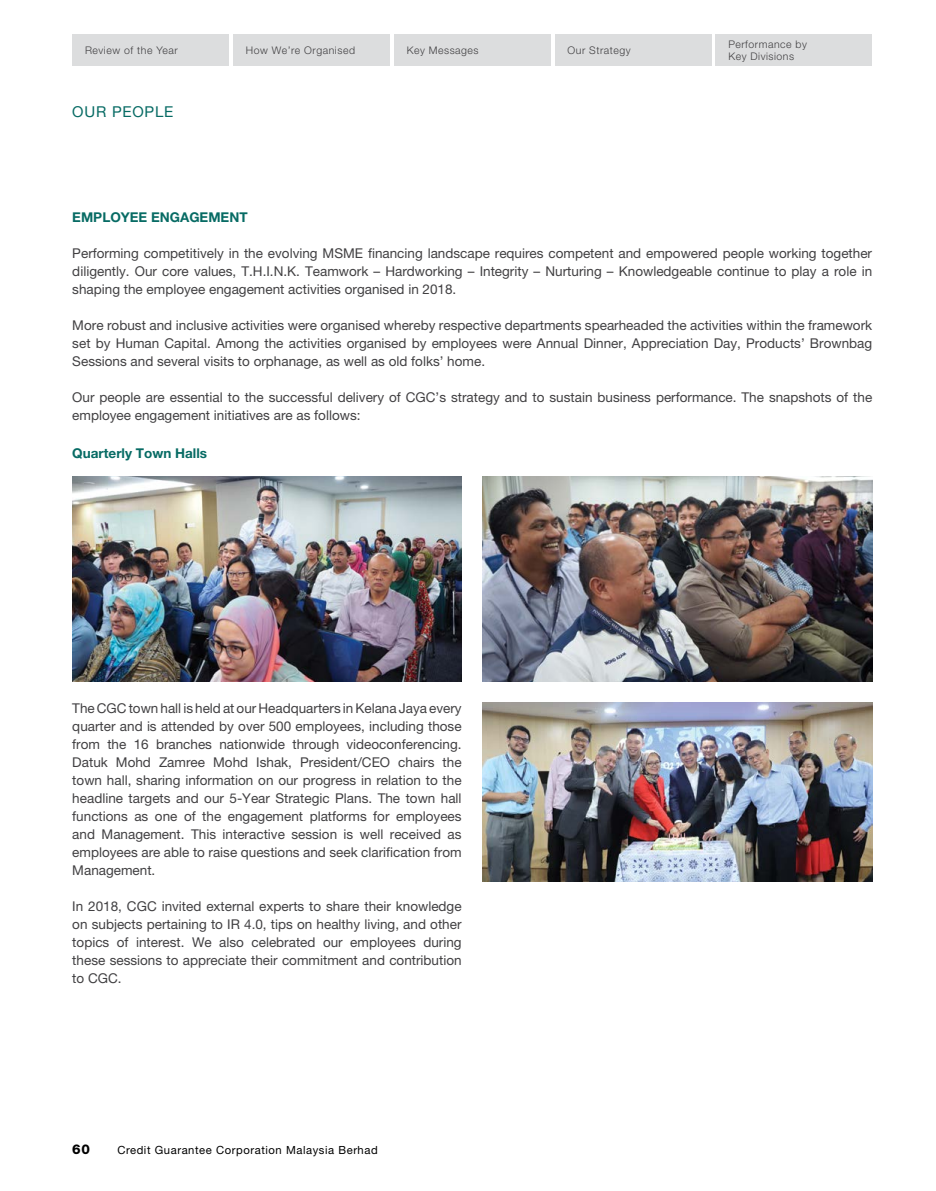
<style>
.page{position:relative;width:936px;height:1191px;background:#fff}
.page>*{position:absolute;margin:0;border:0;box-sizing:border-box;transform-origin:0 0}
.t1{font:15px "Helvetica Neue LT Std";letter-spacing:.05em;color:#076b64}
.t2{font:13.5px/18px "Helvetica Neue LT Std";color:#414042;text-align:justify}
.t3{font:700 13.5px "Helvetica Neue LT Std";color:#076b64}
.t4{font:800 13.5px "Helvetica Neue LT Std";color:#000}
.t5{font:11.25px "Helvetica Neue LT Std";letter-spacing:.05em;color:#000}
.t6{font:300 10.5px/12.6px "Helvetica Neue LT Std";letter-spacing:.05em;color:#414042}
</style>
<div class="page">
<div style="left:72px;top:34px;width:157px;height:32px;background:#dcddde"></div>
<div style="left:233px;top:34px;width:156px;height:32px;background:#dcddde"></div>
<div style="left:394px;top:34px;width:156px;height:32px;background:#dcddde"></div>
<div style="left:554px;top:34px;width:157px;height:32px;background:#dcddde"></div>
<div style="left:715px;top:34px;width:157px;height:32px;background:#dcddde"></div>
<img style="left:72px;top:476px;width:389px;height:205px">
<img style="left:483px;top:476px;width:389px;height:205px">
<img style="left:483px;top:703px;width:389px;height:178px">
<p class="t6" style="left:85px;top:44px;width:94px">Review of the Year</p>
<p class="t6" style="left:246px;top:44px;width:111px">How We’re Organised</p>
<p class="t6" style="left:406px;top:44px;width:73px">Key Messages</p>
<p class="t6" style="left:567px;top:44px;width:65px">Our Strategy</p>
<p class="t6" style="left:728px;top:37px;width:80px">Performance by<br>Key Divisions</p>
<p class="t1" style="left:72px;top:103px;width:102px">OUR PEOPLE</p>
<p class="t3" style="left:72px;top:209px;width:177px">EMPLOYEE ENGAGEMENT</p>
<p class="t2" style="left:72px;top:244px;width:801px">Performing competitively in the evolving MSME financing landscape requires competent and empowered people working together diligently. Our core values, T.H.I.N.K. Teamwork – Hardworking – Integrity – Nurturing – Knowledgeable continue to play a role in shaping the employee engagement activities organised in 2018.</p>
<p class="t2" style="left:72px;top:316px;width:801px">More robust and inclusive activities were organised whereby respective departments spearheaded the activities within the framework set by Human Capital. Among the activities organised by employees were Annual Dinner, Appreciation Day, Products’ Brownbag Sessions and several visits to orphanage, as well as old folks’ home.</p>
<p class="t2" style="left:72px;top:388px;width:801px">Our people are essential to the successful delivery of CGC’s strategy and to sustain business performance. The snapshots of the employee engagement initiatives are as follows:</p>
<p class="t3" style="left:72px;top:445px;width:136px">Quarterly Town Halls</p>
<p class="t2" style="left:72px;top:698px;width:391px">The CGC town hall is held at our Headquarters in Kelana Jaya every quarter and is attended by over 500 employees, including those from the 16 branches nationwide through videoconferencing.<br>Datuk Mohd Zamree Mohd Ishak, President/CEO chairs the town hall, sharing information on our progress in relation to the headline targets and our 5-Year Strategic Plans. The town hall functions as one of the engagement platforms for employees and Management. This interactive session is well received as employees are able to raise questions and seek clarification from Management.</p>
<p class="t2" style="left:72px;top:896px;width:391px">In 2018, CGC invited external experts to share their knowledge on subjects pertaining to IR 4.0, tips on healthy living, and other topics of interest. We also celebrated our employees during these sessions to appreciate their commitment and contribution to CGC.</p>
<p class="t4" style="left:72px;top:1141px;width:19px">60</p>
<p class="t5" style="left:117px;top:1143px;width:262px">Credit Guarantee Corporation Malaysia Berhad</p>
</div>
